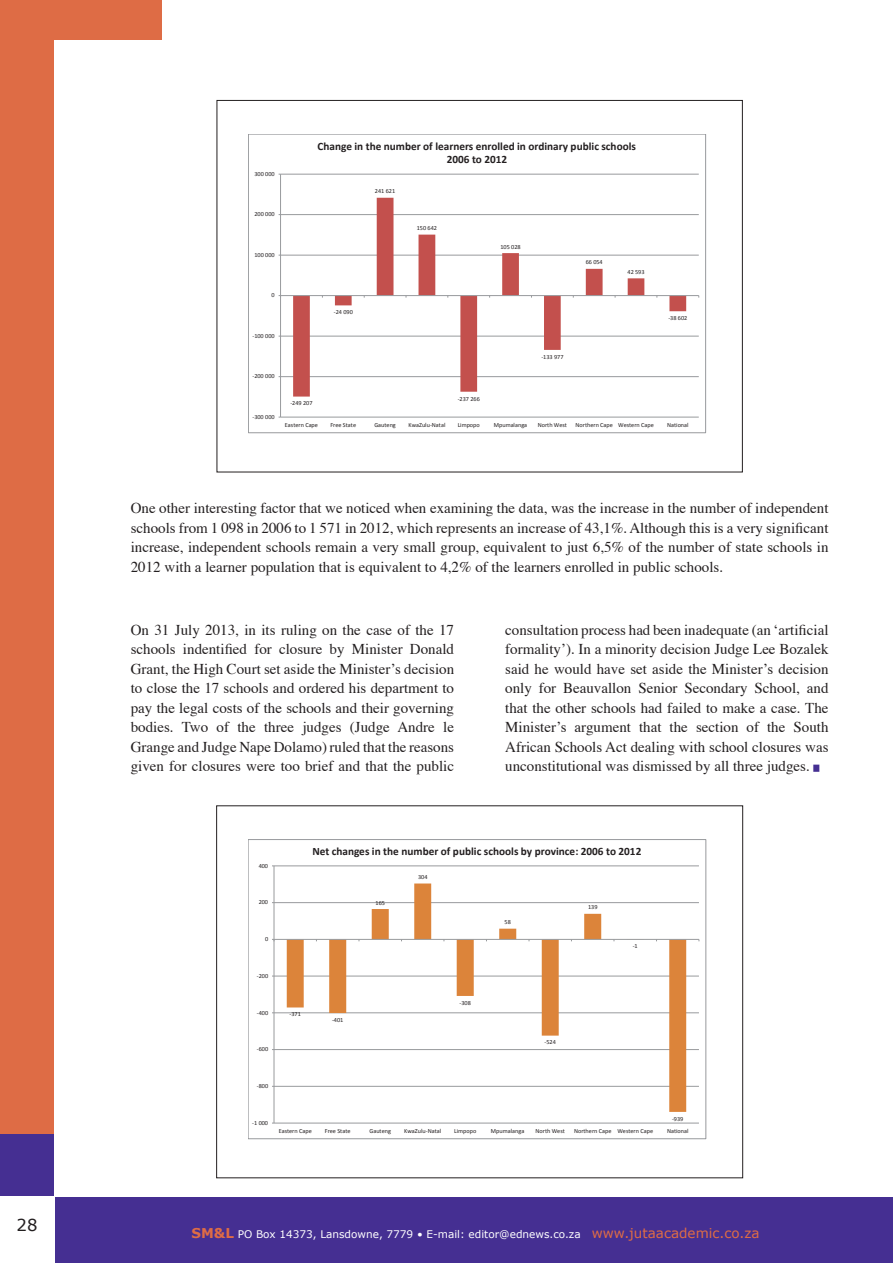
<style>
.page{position:relative;width:893px;height:1263px;background:#fff}
.page>*{position:absolute;margin:0;border:0;box-sizing:border-box;transform-origin:0 0}
.t1{font:16.5px "Verdana";color:#231f20}
.t2{font:15px/19.5px "Times";color:#231f20;text-align:justify}
.t3{font:700 11.25px/13.6px "Calibri";color:#231f20;text-align:center}
.t4{font:10.5px "Verdana";color:#fff}
.t5{font:6.3px "Calibri";color:#231f20}
.t6{font:6.15px "Calibri";color:#231f20}
.t7{font:700 6px "Helvetica";color:#452f92}
.s1{font-weight:700;font-size:13.5px;color:#de6c45}
.s2{font-size:13.5px;color:#de6c45}
</style>
<div class="page">
<div style="left:0;top:0;width:162px;height:1263px;background:#de6c45"></div>
<div style="left:0;top:1134px;width:59px;height:129px;background:#452f92"></div>
<div style="left:0;top:1196px;width:893px;height:67px;background:#452f92"></div>
<div style="left:54px;top:40px;width:839px;height:1157px;background:#fff"></div>
<div style="left:0;top:1196px;width:54px;height:67px;background:#fff"></div>
<hr style="left:281px;top:417px;width:418px;height:1px;background:#989a9d">
<hr style="left:281px;top:376px;width:418px;height:1px;background:#989a9d">
<hr style="left:281px;top:336px;width:418px;height:1px;background:#989a9d">
<hr style="left:281px;top:255px;width:418px;height:1px;background:#989a9d">
<hr style="left:281px;top:214px;width:418px;height:1px;background:#989a9d">
<hr style="left:281px;top:174px;width:418px;height:1px;background:#989a9d">
<svg style="left:293px;top:198px;width:393px;height:199px"></svg>
<hr style="left:280px;top:174px;width:1px;height:243px;background:#989a9d">
<hr style="left:281px;top:295px;width:418px;height:1px;background:#989a9d">
<div style="left:248px;top:134px;width:458px;height:299px;border:1px solid #989a9d"></div>
<hr style="left:274px;top:1123px;width:425px;height:1px;background:#989a9d">
<hr style="left:274px;top:1086px;width:425px;height:1px;background:#989a9d">
<hr style="left:274px;top:1049px;width:425px;height:1px;background:#989a9d">
<hr style="left:274px;top:1012px;width:425px;height:1px;background:#989a9d">
<hr style="left:274px;top:976px;width:425px;height:1px;background:#989a9d">
<hr style="left:274px;top:902px;width:425px;height:1px;background:#989a9d">
<hr style="left:274px;top:866px;width:425px;height:1px;background:#989a9d">
<svg style="left:287px;top:883px;width:399px;height:229px"></svg>
<hr style="left:274px;top:866px;width:1px;height:257px;background:#989a9d">
<hr style="left:274px;top:939px;width:425px;height:1px;background:#989a9d">
<div style="left:248px;top:839px;width:458px;height:300px;border:1px solid #989a9d"></div>
<p class="t1" style="left:17px;top:1214px;width:22px">28</p>
<p class="t6" style="left:254px;top:170px;width:22px">300 000</p>
<p class="t6" style="left:254px;top:210px;width:22px">200 000</p>
<p class="t6" style="left:254px;top:251px;width:22px">100 000</p>
<p class="t6" style="left:272px;top:291px;width:5px">0</p>
<p class="t6" style="left:252px;top:332px;width:24px">-100 000</p>
<p class="t6" style="left:252px;top:372px;width:24px">-200 000</p>
<p class="t6" style="left:252px;top:413px;width:24px">-300 000</p>
<p class="t3" style="left:318px;top:139px;width:320px">Change in the number of learners enrolled in ordinary public schools<br>2006 to 2012</p>
<p class="t6" style="left:375px;top:187px;width:22px">241 621</p>
<p class="t6" style="left:417px;top:224px;width:22px">150 642</p>
<p class="t6" style="left:500px;top:243px;width:22px">105 028</p>
<p class="t6" style="left:334px;top:308px;width:21px">-24 090</p>
<p class="t6" style="left:290px;top:399px;width:24px">-249 207</p>
<p class="t6" style="left:458px;top:395px;width:24px">-237 266</p>
<p class="t6" style="left:541px;top:353px;width:24px">-133 977</p>
<p class="t6" style="left:586px;top:258px;width:19px">66 054</p>
<p class="t6" style="left:627px;top:268px;width:19px">42 593</p>
<p class="t6" style="left:668px;top:314px;width:21px">-38 602</p>
<p class="t6" style="left:285px;top:421px;width:35px">Eastern Cape</p>
<p class="t6" style="left:330px;top:421px;width:27px">Free State</p>
<p class="t6" style="left:374px;top:421px;width:23px">Gauteng</p>
<p class="t6" style="left:408px;top:421px;width:38px">KwaZulu-Natal</p>
<p class="t6" style="left:458px;top:421px;width:24px">Limpopo</p>
<p class="t6" style="left:494px;top:421px;width:35px">Mpumalanga</p>
<p class="t6" style="left:538px;top:421px;width:31px">North West</p>
<p class="t6" style="left:575px;top:421px;width:80px">Northern Cape Western Cape</p>
<p class="t6" style="left:667px;top:421px;width:23px">National</p>
<p class="t2" style="left:131px;top:497px;width:699px">One other interesting factor that we noticed when examining the data, was the increase in the number of independent schools from 1 098 in 2006 to 1 571 in 2012, which represents an increase of 43,1%. Although this is a very significant increase, independent schools remain a very small group, equivalent to just 6,5% of the number of state schools in 2012 with a learner population that is equivalent to 4,2% of the learners enrolled in public schools.</p>
<p class="t2" style="left:131px;top:618px;width:325px">On 31 July 2013, in its ruling on the case of the 17 schools indentified for closure by Minister Donald Grant, the High Court set aside the Minister’s decision to close the 17 schools and ordered his department to pay the legal costs of the schools and their governing bodies. Two of the three judges (Judge Andre le Grange and Judge Nape Dolamo) ruled that the reasons given for closures were too brief and that the public</p>
<p class="t2" style="left:505px;top:618px;width:325px">consultation process had been inadequate (an ‘artificial formality’). In a minority decision Judge Lee Bozalek said he would have set aside the Minister’s decision only for Beauvallon Senior Secondary School, and that the other schools had failed to make a case. The Minister’s argument that the section of the South African Schools Act dealing with school closures was unconstitutional was dismissed by all three judges.</p>
<p class="t7" style="left:813px;top:763px;width:7px">█</p>
<p class="t6" style="left:259px;top:862px;width:11px">400</p>
<p class="t6" style="left:259px;top:898px;width:11px">200</p>
<p class="t6" style="left:265px;top:935px;width:5px">0</p>
<p class="t6" style="left:257px;top:972px;width:13px">-200</p>
<p class="t6" style="left:257px;top:1009px;width:13px">-400</p>
<p class="t6" style="left:257px;top:1045px;width:13px">-600</p>
<p class="t3" style="left:312px;top:844px;width:330px">Net changes in the number of public schools by province: 2006 to 2012</p>
<p class="t6" style="left:375px;top:899px;width:11px">165</p>
<p class="t6" style="left:418px;top:873px;width:11px">304</p>
<p class="t6" style="left:505px;top:918px;width:8px">58</p>
<p class="t6" style="left:588px;top:903px;width:11px">139</p>
<p class="t6" style="left:633px;top:942px;width:7px">-1</p>
<p class="t6" style="left:290px;top:1010px;width:13px">-371</p>
<p class="t5" style="left:332px;top:1016px;width:13px">-401</p>
<p class="t6" style="left:460px;top:999px;width:13px">-308</p>
<p class="t6" style="left:545px;top:1038px;width:13px">-524</p>
<p class="t6" style="left:257px;top:1082px;width:13px">-800</p>
<p class="t6" style="left:252px;top:1119px;width:17px">-1 000</p>
<p class="t6" style="left:672px;top:1115px;width:13px">-939</p>
<p class="t6" style="left:279px;top:1127px;width:35px">Eastern Cape</p>
<p class="t6" style="left:325px;top:1127px;width:27px">Free State</p>
<p class="t6" style="left:369px;top:1127px;width:23px">Gauteng</p>
<p class="t6" style="left:404px;top:1127px;width:39px">KwaZulu-Natal</p>
<p class="t6" style="left:454px;top:1127px;width:24px">Limpopo</p>
<p class="t6" style="left:491px;top:1127px;width:35px">Mpumalanga</p>
<p class="t6" style="left:536px;top:1127px;width:31px">North West</p>
<p class="t6" style="left:574px;top:1127px;width:81px">Northern Cape Western Cape</p>
<p class="t6" style="left:667px;top:1127px;width:23px">National</p>
<p class="t4" style="left:191px;top:1227px;width:570px"><span class="s1">SM&amp;L</span> PO Box 14373, Lansdowne, 7779 • E-mail: editor@ednews.co.za <span class="s2">www.jutaacademic.co.za</span></p>
</div>
